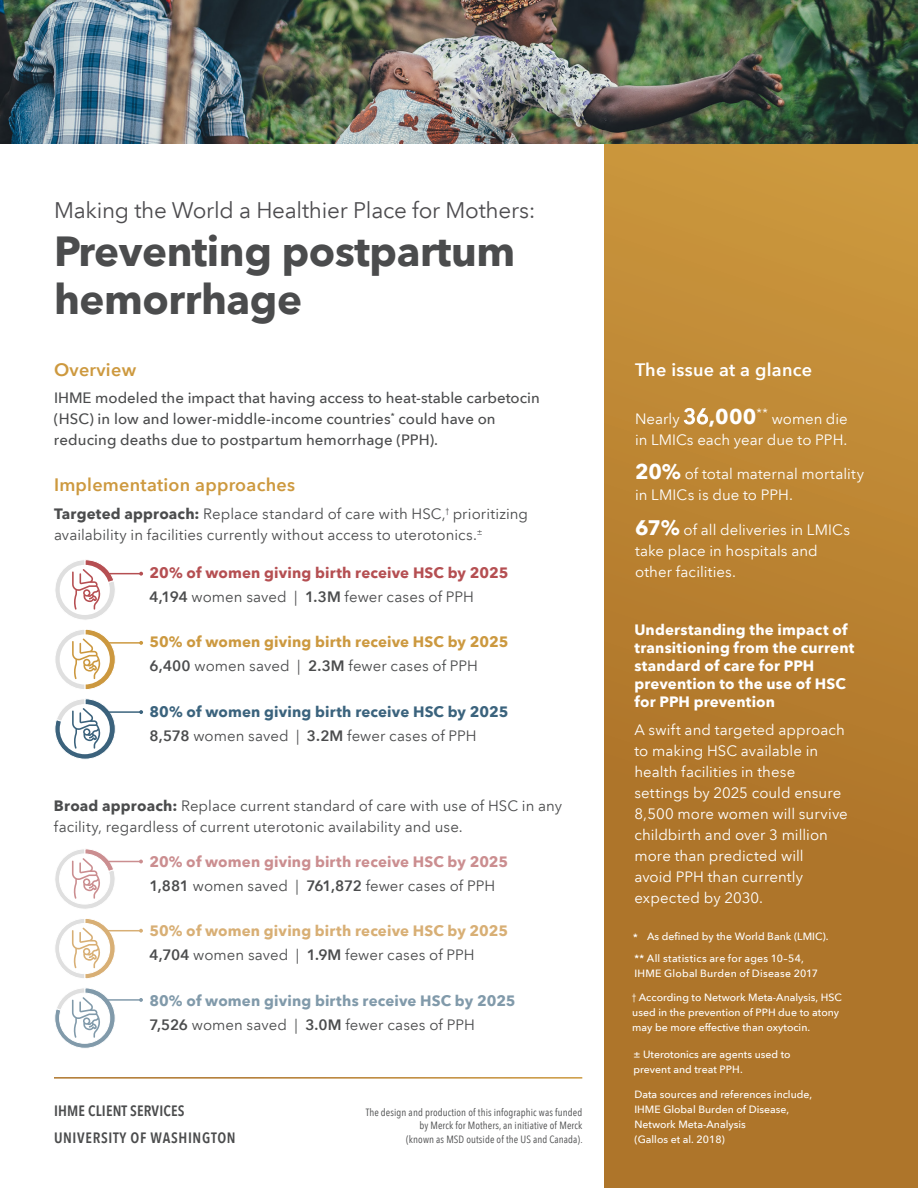
<style>
.page{position:relative;width:918px;height:1188px;background:#fff}
.page>*{position:absolute;margin:0;border:0;box-sizing:border-box;transform-origin:0 0}
.Intro_Title{font:700 42px/48px "Avenir Next LT Pro";letter-spacing:-.01em;color:#4b4c4d}
.Intro_Title-2{font:22.5px "Avenir Next LT Pro";letter-spacing:-.01em;color:#4d4c4f}
.D-head{font:600 18px "Avenir Next LT Pro";letter-spacing:.015em;color:#cd993f}
.D-head-2{font:600 18px "Avenir Next LT Pro";letter-spacing:.015em;color:#fff}
.Body{font:15px/21px "Avenir Next LT Pro";letter-spacing:.005em;color:#4b4c4d}
.Body-2{font:15px/21px "Avenir Next LT Pro";letter-spacing:.005em;color:#fff}
.Body-3{font:500 15px/21px "Avenir Next LT Pro";letter-spacing:.005em;color:#4b4c4d}
.Body-4{font:700 15px/18px "Avenir Next LT Pro";letter-spacing:.01em;color:#fff}
.Body-5{font:700 15px "Avenir Next LT Pro";letter-spacing:.01em;color:#819aaa}
.Body-6{font:700 15px "Avenir Next LT Pro";letter-spacing:.01em;color:#cb8e90}
.Body-7{font:700 15px "Avenir Next LT Pro";letter-spacing:.01em;color:#b54f52}
.Body-8{font:700 15px "Avenir Next LT Pro";letter-spacing:.01em;color:#d8af75}
.Body-9{font:700 15px "Avenir Next LT Pro";letter-spacing:.01em;color:#cc9940}
.Body-10{font:700 15px "Avenir Next LT Pro";letter-spacing:.01em;color:#3b637d}
.Topic_title{font:600 condensed 15px "Avenir Next LT Pro";letter-spacing:.045em;color:#4b4c4d}
.Topic_title-2{font:600 condensed 15px "Avenir Next LT Pro";letter-spacing:.01em;color:#4b4c4d}
.Footnote{font:500 10.5px/15px "Avenir Next LT Pro";color:#fff}
.Topic_title-3{font:condensed 10.5px/13.5px "Avenir Next LT Pro";letter-spacing:.01em;color:#4b4c4d;text-align:right}
.Footnote-2{font:500 10.5px/15px "Avenir Next LT Pro";letter-spacing:.02em;color:#fff}
.s1{font-weight:700}
.s2{font-weight:600}
.s3{font-weight:500;font-size:21px}
.s4{font-weight:700;font-size:21px}
.s5{font-weight:400;font-stretch:condensed}
</style>
<div class="page">
<svg style="left:55px;top:559px;width:61px;height:61px"></svg>
<svg style="left:55px;top:629px;width:61px;height:61px"></svg>
<svg style="left:55px;top:698px;width:61px;height:62px"></svg>
<svg style="left:55px;top:849px;width:61px;height:60px"></svg>
<svg style="left:55px;top:919px;width:61px;height:60px"></svg>
<svg style="left:55px;top:988px;width:60px;height:60px"></svg>
<svg style="left:604px;top:144px;width:314px;height:1044px;background:#b88030"></svg>
<img style="left:0;top:0;width:918px;height:144px">
<hr style="left:105px;top:861px;width:36px;height:1px;background:#cb8e90">
<hr style="left:109px;top:573px;width:32px;height:1px;background:#b54f52">
<svg style="left:139px;top:572px;width:4px;height:4px"></svg>
<hr style="left:105px;top:930px;width:36px;height:1px;background:#d8af75">
<svg style="left:139px;top:929px;width:4px;height:4px"></svg>
<hr style="left:109px;top:642px;width:32px;height:2px;background:#cc9940">
<svg style="left:139px;top:641px;width:4px;height:4px"></svg>
<hr style="left:105px;top:999px;width:36px;height:2px;background:#819aaa">
<svg style="left:139px;top:998px;width:4px;height:4px"></svg>
<hr style="left:105px;top:711px;width:36px;height:2px;background:#3b637d">
<svg style="left:139px;top:710px;width:4px;height:4px"></svg>
<p class="Intro_Title-2" style="left:54px;top:197px;width:483px">Making the World a Healthier Place for Mothers:</p>
<p class="Intro_Title" style="left:54px;top:227px;width:463px">Preventing postpartum hemorrhage</p>
<p class="D-head" style="left:54px;top:358px;width:84px">Overview</p>
<p class="Body-3" style="left:54px;top:388px;width:487px">IHME modeled the impact that having access to heat-stable carbetocin (HSC) in low and lower-middle-income countries<sup>*</sup> could have on reducing deaths due to postpartum hemorrhage (PPH).</p>
<p class="D-head" style="left:54px;top:474px;width:243px">Implementation approaches</p>
<p class="Body" style="left:54px;top:504px;width:476px"><span class="s1">Targeted approach:</span> Replace standard of care with HSC,<sup>†</sup> prioritizing availability in facilities currently without access to uterotonics.<sup>±</sup></p>
<p class="Body-7" style="left:150px;top:563px;width:360px">20% of women giving birth receive HSC by 2025</p>
<p class="Body" style="left:150px;top:586px;width:326px"><span class="s2">4,194</span> women saved | <span class="s2">1.3M</span> fewer cases of PPH</p>
<p class="Body-9" style="left:150px;top:633px;width:360px">50% of women giving birth receive HSC by 2025</p>
<p class="Body" style="left:150px;top:655px;width:330px"><span class="s2">6,400</span> women saved | <span class="s2">2.3M</span> fewer cases of PPH</p>
<p class="Body-10" style="left:150px;top:702px;width:360px">80% of women giving birth receive HSC by 2025</p>
<p class="Body" style="left:150px;top:725px;width:329px"><span class="s2">8,578</span> women saved | <span class="s2">3.2M</span> fewer cases of PPH</p>
<p class="Body" style="left:54px;top:795px;width:510px"><span class="s1">Broad approach:</span> Replace current standard of care with use of HSC in any facility, regardless of current uterotonic availability and use.</p>
<p class="Body-6" style="left:149px;top:852px;width:360px">20% of women giving birth receive HSC by 2025</p>
<p class="Body" style="left:149px;top:875px;width:347px"><span class="s2">1,881</span> women saved | <span class="s2">761,872</span> fewer cases of PPH</p>
<p class="Body-8" style="left:149px;top:922px;width:360px">50% of women giving birth receive HSC by 2025</p>
<p class="Body" style="left:149px;top:945px;width:327px"><span class="s2">4,704</span> women saved | <span class="s2">1.9M</span> fewer cases of PPH</p>
<p class="Body-5" style="left:149px;top:991px;width:368px">80% of women giving births receive HSC by 2025</p>
<p class="Body" style="left:149px;top:1014px;width:327px"><span class="s2">7,526</span> women saved | <span class="s2">3.0M</span> fewer cases of PPH</p>
<p class="Topic_title-2" style="left:54px;top:1102px;width:132px">IHME CLIENT SERVICES</p>
<p class="Topic_title" style="left:54px;top:1128px;width:183px">UNIVERSITY OF WASHINGTON</p>
<p class="Topic_title-3" style="left:366px;top:1105px;width:218px">The design and production of this infographic was funded by Merck for Mothers, an initiative of Merck<br>(known as MSD outside of the US and Canada).</p>
<p class="D-head-2" style="left:635px;top:358px;width:179px">The issue at a glance</p>
<p class="Body-2" style="left:635px;top:408px;width:214px">Nearly <span class="s3">36</span><span class="s4">,000</span><sup>**</sup> women die in LMICs each year due to PPH.</p>
<p class="Body-2" style="left:635px;top:463px;width:230px"><span class="s4">20%</span> of total maternal mortality in LMICs is due to PPH.</p>
<p class="Body-2" style="left:635px;top:519px;width:217px"><span class="s4">67%</span> of all deliveries in LMICs take place in hospitals and other facilities.</p>
<p class="Body-4" style="left:634px;top:621px;width:222px">Understanding the impact of transitioning from the current standard of care for PPH prevention to the use of HSC for PPH prevention</p>
<p class="Body-2" style="left:634px;top:719px;width:215px">A swift and targeted approach to making HSC available in health facilities in these settings by 2025 could ensure<br>8,500 more women will survive childbirth and over 3 million more than predicted will<br>avoid PPH than currently expected by 2030.</p>
<p class="Footnote" style="left:633px;top:929px;width:197px">* As defined by the World Bank (LMIC).</p>
<p class="Footnote-2" style="left:634px;top:951px;width:185px">** All statistics are for ages 10–54,<br>IHME Global Burden of Disease 2017</p>
<p class="Footnote" style="left:632px;top:990px;width:211px"><span class="s5">†</span> According to Network Meta-Analysis, HSC used in the prevention of PPH due to atony may be more effective than oxytocin.</p>
<p class="Footnote" style="left:633px;top:1046px;width:159px">± Uterotonics are agents used to prevent and treat PPH.</p>
<p class="Footnote" style="left:634px;top:1086px;width:179px">Data sources and references include,<br>IHME Global Burden of Disease,<br>Network Meta-Analysis<br>(Gallos et al. 2018)</p>
</div>
